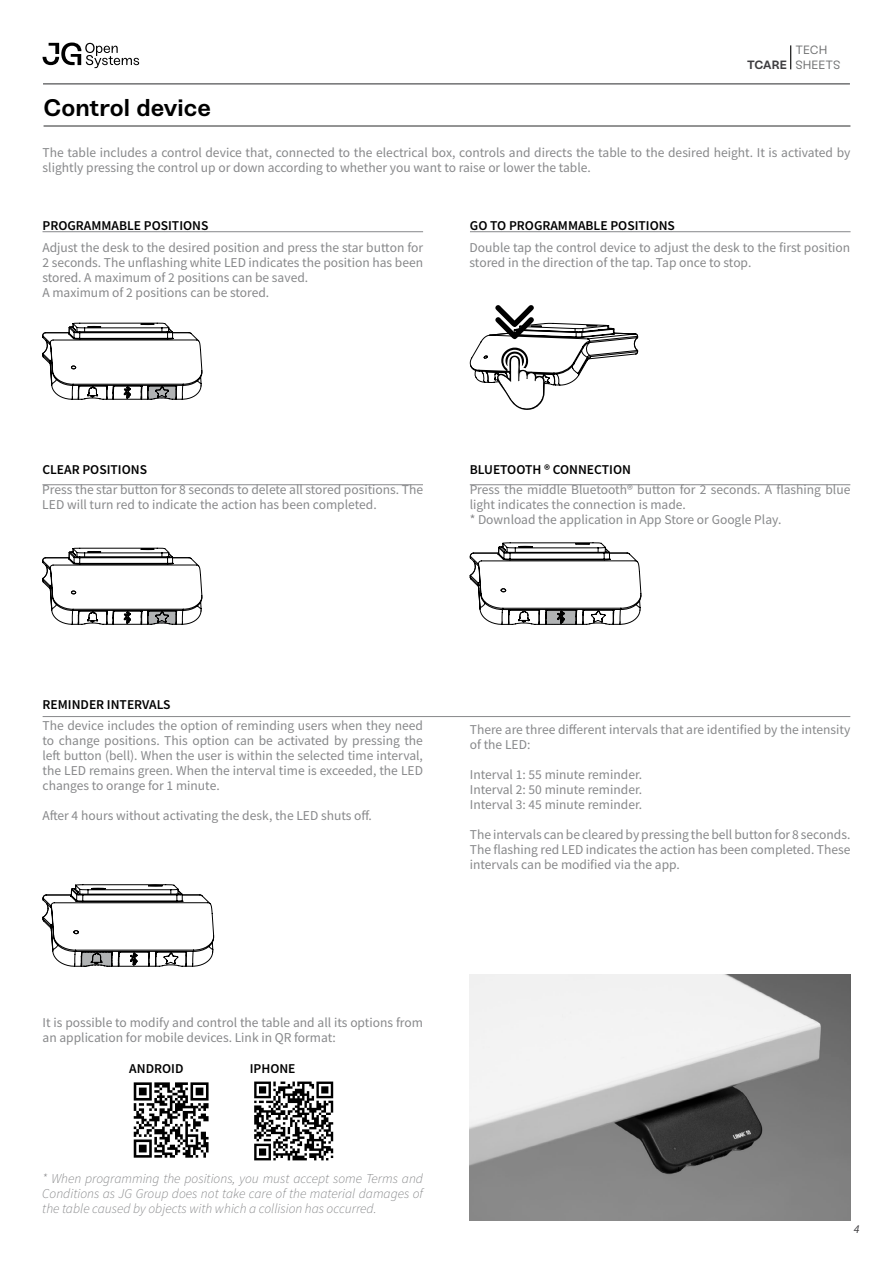
<style>
.page{position:relative;width:893px;height:1263px;background:#fff}
.page>*{position:absolute;margin:0;border:0;box-sizing:border-box;transform-origin:0 0}
.t1{font:700 24px "Sneak";color:#000}
.t2{font:13.5px/15px "Source Sans Pro";color:#87888a}
.t3{font:italic 300 13.5px/15px "Source Sans Pro";color:#87888a;text-align:justify}
.t4{font:600 13.5px "Source Sans Pro";color:#000}
.t5{font:12px/14.4px "Sneak";color:#707172}
.t6{font:700 12px "Sneak";letter-spacing:-.005em;color:#3e3d40}
.t7{font:italic 12px "Source Sans Pro";color:#3e3d40}
</style>
<div class="page">
<svg style="left:43px;top:43px;width:96px;height:25px"></svg>
<svg style="left:469px;top:305px;width:170px;height:105px"></svg>
<div style="left:537px;top:360px;width:21px;height:11px;background:#fff"></div>
<img style="left:133px;top:1082px;width:76px;height:76px">
<img style="left:254px;top:1081px;width:80px;height:80px">
<svg style="left:42px;top:322px;width:161px;height:78px"></svg>
<div style="left:156px;top:367px;width:29px;height:15px;background:#fff"></div>
<svg style="left:42px;top:884px;width:172px;height:83px"></svg>
<div style="left:164px;top:936px;width:33px;height:9px;background:#fff"></div>
<svg style="left:42px;top:547px;width:161px;height:78px"></svg>
<div style="left:153px;top:592px;width:36px;height:14px;background:#fff"></div>
<hr style="left:44px;top:125px;width:806px;height:2px;background:#707172">
<hr style="left:43px;top:83px;width:807px;height:2px;background:#707172">
<img style="left:470px;top:975px;width:380px;height:245px">
<svg style="left:469px;top:542px;width:173px;height:83px"></svg>
<div style="left:592px;top:594px;width:33px;height:9px;background:#fff"></div>
<svg style="left:790px;top:45px;width:1px;height:24px"></svg>
<hr style="left:43px;top:231px;width:380px;height:1px;background:#87888a">
<hr style="left:470px;top:231px;width:380px;height:1px;background:#87888a">
<hr style="left:42px;top:484px;width:381px;height:1px;background:#87888a">
<hr style="left:470px;top:484px;width:380px;height:1px;background:#87888a">
<hr style="left:43px;top:716px;width:807px;height:1px;background:#87888a">
<h1 class="t1" style="left:44px;top:93px;width:169px">Control device</h1>
<p class="t6" style="left:747px;top:57px;width:41px">TCARE</p>
<p class="t5" style="left:795px;top:43px;width:47px">TECH<br>SHEETS</p>
<p class="t2" style="left:43px;top:145px;width:809px">The table includes a control device that, connected to the electrical box, controls and directs the table to the desired height. It is activated by slightly pressing the control up or down according to whether you want to raise or lower the table.</p>
<p class="t4" style="left:43px;top:217px;width:167px">PROGRAMMABLE POSITIONS</p>
<p class="t2" style="left:42px;top:240px;width:382px">Adjust the desk to the desired position and press the star button for 2 seconds. The unflashing white LED indicates the position has been stored. A maximum of 2 positions can be saved.<br>A maximum of 2 positions can be stored.</p>
<p class="t4" style="left:470px;top:217px;width:207px">GO TO PROGRAMMABLE POSITIONS</p>
<p class="t2" style="left:470px;top:240px;width:382px">Double tap the control device to adjust the desk to the first position stored in the direction of the tap. Tap once to stop.</p>
<p class="t4" style="left:42px;top:461px;width:106px">CLEAR POSITIONS</p>
<p class="t2" style="left:42px;top:482px;width:382px">Press the star button for 8 seconds to delete all stored positions. The<br>LED will turn red to indicate the action has been completed.</p>
<p class="t4" style="left:470px;top:461px;width:163px">BLUETOOTH ® CONNECTION</p>
<p class="t2" style="left:470px;top:482px;width:382px">Press the middle Bluetooth® button for 2 seconds. A flashing blue light indicates the connection is made.<br>* Download the application in App Store or Google Play.</p>
<p class="t4" style="left:43px;top:696px;width:129px">REMINDER INTERVALS</p>
<p class="t2" style="left:43px;top:718px;width:382px;text-align:justify">The device includes the option of reminding users when they need to change positions. This option can be activated by pressing the left button (bell). When the user is within the selected time interval, the LED remains green. When the interval time is exceeded, the LED changes to orange for 1 minute.</p>
<p class="t2" style="left:43px;top:808px;width:331px">After 4 hours without activating the desk, the LED shuts off.</p>
<p class="t2" style="left:470px;top:722px;width:382px">There are three different intervals that are identified by the intensity of the LED:</p>
<p class="t2" style="left:470px;top:767px;width:174px;text-align:justify">Interval 1: 55 minute reminder.<br>Interval 2: 50 minute reminder.<br>Interval 3: 45 minute reminder.</p>
<p class="t2" style="left:470px;top:827px;width:382px;text-align:justify">The intervals can be cleared by pressing the bell button for 8 seconds.<br>The flashing red LED indicates the action has been completed. These intervals can be modified via the app.</p>
<p class="t2" style="left:43px;top:1015px;width:382px">It is possible to modify and control the table and all its options from an application for mobile devices. Link in QR format:</p>
<p class="t4" style="left:129px;top:1059px;width:56px">ANDROID</p>
<p class="t4" style="left:250px;top:1059px;width:47px">IPHONE</p>
<p class="t3" style="left:42px;top:1171px;width:382px">* When programming the positions, you must accept some Terms and Conditions as JG Group does not take care of the material damages of the table caused by objects with which a collision has occurred.</p>
<p class="t7" style="left:854px;top:1222px;width:7px">4</p>
</div>
